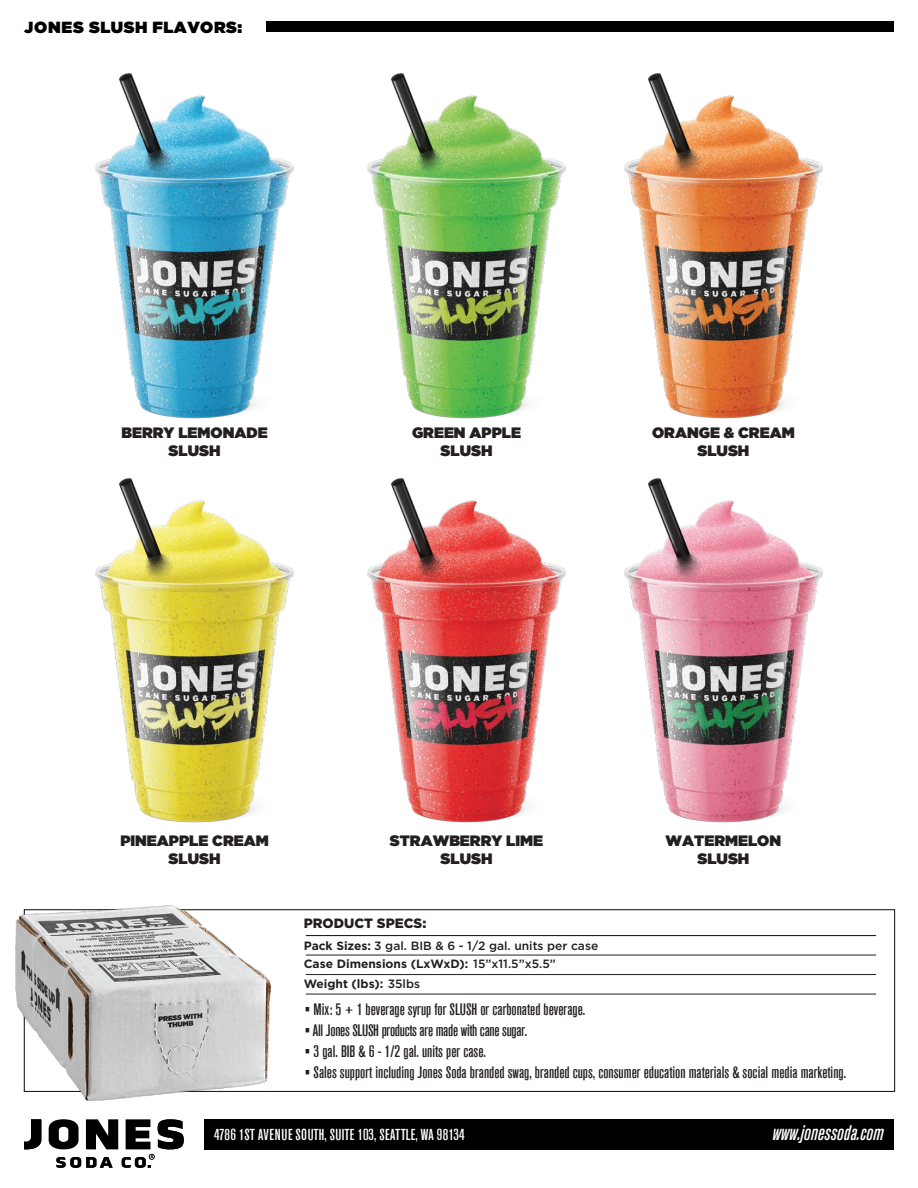
<style>
.page{position:relative;width:918px;height:1188px;background:#fff}
.page>*{position:absolute;margin:0;border:0;box-sizing:border-box;transform-origin:0 0}
.t1{font:italic 500 condensed 21px "Akzidenz Grotesk Pro";color:#fff}
.t2{font:condensed 18px "Akzidenz Grotesk Pro";letter-spacing:.02em;color:#fff}
.t3{font:500 condensed 16.5px "Akzidenz Grotesk Pro";color:#231f20}
.t4{font:900 16.2px "Gotham";letter-spacing:.03em;color:#010101}
.t5{font:500 condensed 15.75px "Akzidenz Grotesk Pro";letter-spacing:.02em;color:#fff}
.t6{font:15px/18px "Gotham Ultra";color:#231f20;text-align:center}
.t7{font:900 13.5px "Gotham";color:#231f20}
.t8{font:500 12px/18px "Gotham";color:#231f20}
.t9{font:700 12px "Gotham";color:#231f20}
.s1{font-weight:700}
.s2{font-weight:500}
</style>
<div class="page">
<img style="left:16px;top:905px;width:255px;height:195px">
<hr style="left:306px;top:935px;width:570px;height:1px;background:#231f20">
<hr style="left:306px;top:955px;width:570px;height:1px;background:#231f20">
<hr style="left:306px;top:974px;width:570px;height:1px;background:#231f20">
<hr style="left:306px;top:994px;width:570px;height:1px;background:#231f20">
<div style="left:267px;top:21px;width:627px;height:11px;background:#000"></div>
<div style="left:204px;top:1119px;width:690px;height:30px;background:#000"></div>
<svg style="left:24px;top:1119px;width:17px;height:30px"></svg>
<svg style="left:49px;top:1119px;width:135px;height:49px"></svg>
<img style="left:96px;top:73px;width:197px;height:345px">
<img style="left:368px;top:73px;width:197px;height:345px">
<img style="left:625px;top:73px;width:197px;height:345px">
<img style="left:96px;top:478px;width:197px;height:345px">
<img style="left:368px;top:478px;width:197px;height:345px">
<img style="left:625px;top:478px;width:197px;height:345px">
<p class="t4" style="left:24px;top:15px;width:220px">JONES SLUSH FLAVORS:</p>
<p class="t6" style="left:122px;top:423px;width:148px">BERRY LEMONADE<br>SLUSH</p>
<p class="t6" style="left:412px;top:423px;width:111px">GREEN APPLE<br>SLUSH</p>
<p class="t6" style="left:652px;top:423px;width:144px">ORANGE &amp; CREAM<br>SLUSH</p>
<p class="t6" style="left:120px;top:832px;width:150px">PINEAPPLE CREAM<br>SLUSH</p>
<p class="t6" style="left:390px;top:832px;width:155px">STRAWBERRY LIME<br>SLUSH</p>
<p class="t6" style="left:666px;top:832px;width:117px">WATERMELON<br>SLUSH</p>
<p class="t7" style="left:304px;top:914px;width:124px">PRODUCT SPECS:</p>
<p class="t8" style="left:304px;top:937px;width:296px"><span class="s1">Pack Sizes:</span> 3 gal. BIB &amp; 6 - 1/2 gal. units per case<br><span class="s1">Case Dimensions (LxWxD):</span> 15”x11.5”x5.5”</p>
<p class="t9" style="left:304px;top:975px;width:118px">Weight (lbs): <span class="s2">35lbs</span></p>
<p class="t3" style="left:305px;top:999px;width:282px">• Mix: 5 + 1 beverage syrup for SLUSH or carbonated beverage.</p>
<p class="t3" style="left:305px;top:1020px;width:224px">• All Jones SLUSH products are made with cane sugar.</p>
<p class="t3" style="left:305px;top:1041px;width:183px">• 3 gal. BIB &amp; 6 - 1/2 gal. units per case.</p>
<p class="t3" style="left:305px;top:1062px;width:543px">• Sales support including Jones Soda branded swag, branded cups, consumer education materials &amp; social media marketing.</p>
<p class="t2" style="left:235px;top:1117px;width:285px">66 S. HANFORD ST., STE. 150, SEATTLE, WA. 98134</p>
<p class="t5" style="left:214px;top:1124px;width:252px">4786 1ST AVENUE SOUTH, SUITE 103, SEATTLE, WA 98134</p>
<p class="t1" style="left:772px;top:1119px;width:113px">www.jonessoda.com</p>
</div>
